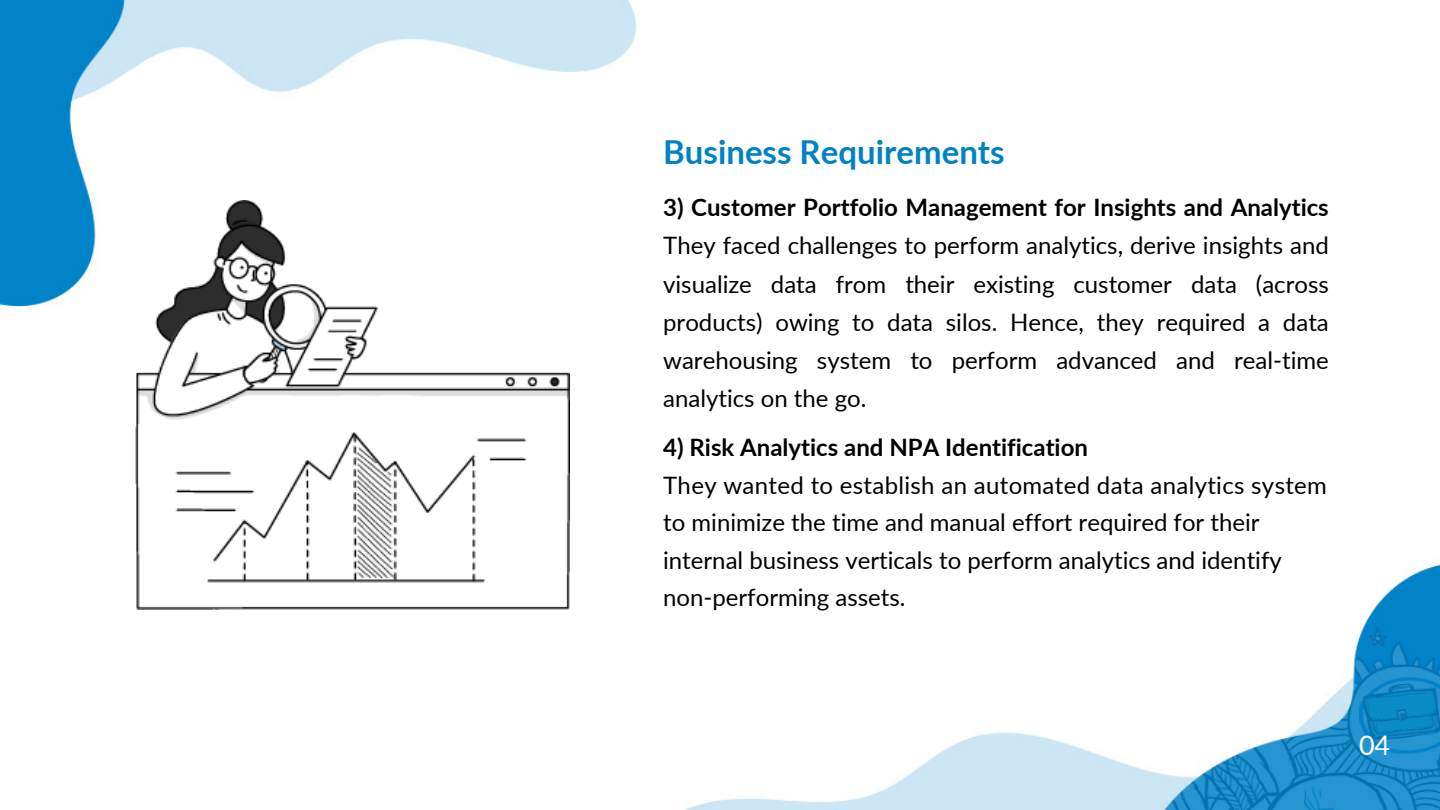
<style>
.page{position:relative;width:1440px;height:810px;background:#fff}
.page>*{position:absolute;margin:0;border:0;box-sizing:border-box;transform-origin:0 0}
.t1{font:700 33px "Lato";color:#0082c5}
.t2{font:27px "Lato";color:#fff}
.t3{font:24px/38.2px "Lato";color:#000;text-align:justify}
.t4{font:700 24px "Lato";color:#000}
.s1{font-weight:700}
</style>
<div class="page">
<img style="left:0;top:0;width:1440px;height:810px">
<img style="left:136px;top:200px;width:434px;height:410px">
<h1 class="t1" style="left:663px;top:131px;width:343px">Business Requirements</h1>
<p class="t3" style="left:663px;top:188px;width:667px"><span class="s1">3) Customer Portfolio Management for Insights and Analytics </span>They faced challenges to perform analytics, derive insights and visualize data from their existing customer data (across products) owing to data silos. Hence, they required a data warehousing system to perform advanced and real-time analytics on the go.</p>
<p class="t4" style="left:663px;top:432px;width:426px">4) Risk Analytics and NPA Identification</p>
<p class="t3" style="left:663px;top:466px;width:665px">They wanted to establish an automated data analytics system</p>
<p class="t3" style="left:663px;top:503px;width:598px">to minimize the time and manual effort required for their</p>
<p class="t3" style="left:663px;top:541px;width:620px">internal business verticals to perform analytics and identify</p>
<p class="t3" style="left:663px;top:578px;width:244px">non-performing assets.</p>
<p class="t2" style="left:1359px;top:728px;width:33px">04</p>
</div>
